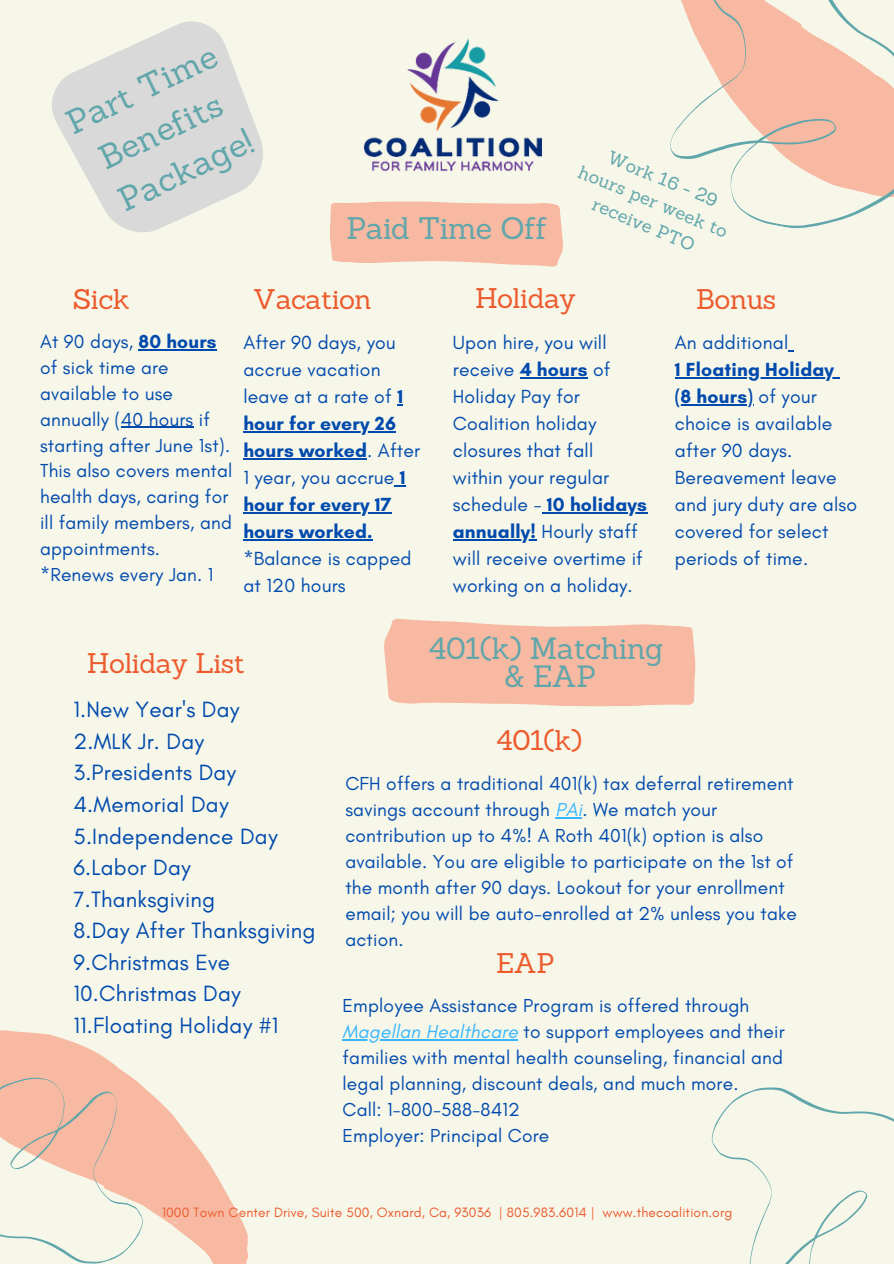
<style>
.page{position:relative;width:894px;height:1264px;background:#fff}
.page>*{position:absolute;margin:0;border:0;box-sizing:border-box;transform-origin:0 0}
.t1{font:33px "Sanchez";color:#61a6ab}
.t2{font:30.45px "Sanchez";letter-spacing:-.02em;color:#61a6ab}
.t3{font:30px "Sanchez";letter-spacing:-.02em;color:#61a6ab}
.t4{font:27.75px "Sanchez";letter-spacing:-.02em;color:#ed5b2d}
.t5{font:22.5px "Glacial Indifference";letter-spacing:.01em;color:#004aad}
.t6{font:19.35px/27px "Glacial Indifference";letter-spacing:.01em;color:#004aad}
.t7{font:700 19.35px "Glacial Indifference";letter-spacing:.01em;color:#004aad}
.t8{font:19.2px/26px "Glacial Indifference";letter-spacing:.01em;color:#004aad}
.t9{font:18px/24.8px "Sanchez";color:#61a6ab;text-align:center}
.t10{font:13.8px "Glacial Indifference";letter-spacing:.01em;color:#ed5b2d}
.s1{font-weight:700}
.s2{font-style:italic;color:#38b6ff}
</style>
<div class="page">
<div style="left:0;top:0;width:893px;height:1263px;background:#f6f6e9"></div>
<svg style="left:0;top:1030px;width:249px;height:233px"></svg>
<svg style="left:711px;top:1087px;width:182px;height:176px"></svg>
<svg style="left:330px;top:201px;width:233px;height:66px;background:#f6bfa8"></svg>
<svg style="left:384px;top:618px;width:312px;height:89px;background:#f6c0a9"></svg>
<svg style="left:52px;top:21px;width:211px;height:211px;fill:#d9d9d9"></svg>
<svg style="left:0;top:1053px;width:162px;height:210px"></svg>
<svg style="left:670px;top:0;width:223px;height:229px"></svg>
<img style="left:364px;top:38px;width:178px;height:133px">
<hr style="left:243px;top:431px;width:153px;height:1px;background:#004aad">
<hr style="left:243px;top:458px;width:124px;height:1px;background:#004aad">
<hr style="left:243px;top:512px;width:148px;height:1px;background:#004aad">
<hr style="left:243px;top:539px;width:129px;height:1px;background:#004aad">
<hr style="left:520px;top:377px;width:67px;height:1px;background:#004aad">
<hr style="left:541px;top:512px;width:106px;height:1px;background:#004aad">
<hr style="left:452px;top:539px;width:84px;height:1px;background:#004aad">
<hr style="left:674px;top:377px;width:160px;height:1px;background:#004aad">
<hr style="left:674px;top:404px;width:79px;height:1px;background:#004aad">
<hr style="left:139px;top:349px;width:78px;height:1px;background:#004aad">
<hr style="left:121px;top:427px;width:72px;height:1px;background:#004aad">
<svg style="left:555px;top:817px;width:27px;height:1px"></svg>
<hr style="left:342px;top:1039px;width:176px;height:1px;background:#38b6ff">
<p class="t1" style="left:59px;top:105px;width:165px;rotate:-26deg">Part Time</p>
<p class="t1" style="left:92px;top:141px;width:134px;rotate:-26deg">Benefits</p>
<p class="t1" style="left:111px;top:183px;width:146px;rotate:-26deg">Package!</p>
<p class="t2" style="left:346px;top:208px;width:202px">Paid Time Off</p>
<p class="t9" style="left:613px;top:144px;width:119px;rotate:23deg">Work 16 - 29</p>
<p class="t9" style="left:584px;top:159px;width:161px;rotate:23deg">hours per week to receive PTO</p>
<p class="t4" style="left:73px;top:281px;width:58px">Sick</p>
<p class="t8" style="left:40px;top:328px;width:194px">At 90 days, <span class="s1">80 hours </span>of sick time are available to use annually (40 hours if starting after June 1st).<br>This also covers mental health days, caring for ill family members, and appointments. *Renews every Jan. 1</p>
<p class="t4" style="left:253px;top:281px;width:120px">Vacation</p>
<p class="t4" style="left:475px;top:280px;width:102px">Holiday</p>
<p class="t4" style="left:696px;top:281px;width:82px">Bonus</p>
<p class="t6" style="left:243px;top:329px;width:178px">After 90 days, you accrue vacation leave at a rate of <span class="s1">1 hour for every 26 hours worked</span>. After<br>1 year, you accrue <span class="s1">1 hour for every 17 hours worked.</span></p>
<p class="t6" style="left:243px;top:545px;width:170px">*Balance is capped at 120 hours</p>
<p class="t6" style="left:452px;top:329px;width:195px">Upon hire, you will receive <span class="s1">4 hours</span> of<br>Holiday Pay for<br>Coalition holiday closures that fall within your regular schedule - <span class="s1">10 holidays annually!</span> Hourly staff will receive overtime if working on a holiday.</p>
<p class="t6" style="left:674px;top:329px;width:115px">An additional</p>
<p class="t7" style="left:674px;top:357px;width:161px">1 Floating Holiday</p>
<p class="t6" style="left:674px;top:383px;width:184px"><span class="s1">(8 hours)</span> of your choice is available after 90 days.<br>Bereavement leave and jury duty are also covered for select periods of time.</p>
<p class="t4" style="left:87px;top:645px;width:160px">Holiday List</p>
<p class="t5" style="left:73px;top:696px;width:167px">1.New Year's Day</p>
<p class="t5" style="left:73px;top:727px;width:132px">2.MLK Jr. Day</p>
<p class="t5" style="left:73px;top:759px;width:164px">3.Presidents Day</p>
<p class="t5" style="left:73px;top:790px;width:157px">4.Memorial Day</p>
<p class="t5" style="left:73px;top:822px;width:205px">5.Independence Day</p>
<p class="t5" style="left:73px;top:853px;width:119px">6.Labor Day</p>
<p class="t5" style="left:73px;top:885px;width:143px">7.Thanksgiving</p>
<p class="t5" style="left:73px;top:916px;width:243px">8.Day After Thanksgiving</p>
<p class="t5" style="left:73px;top:948px;width:158px">9.Christmas Eve</p>
<p class="t5" style="left:73px;top:979px;width:169px">10.Christmas Day</p>
<p class="t5" style="left:73px;top:1011px;width:206px">11.Floating Holiday #1</p>
<p class="t3" style="left:428px;top:629px;width:236px">401(k) Matching</p>
<p class="t3" style="left:504px;top:657px;width:93px">&amp; EAP</p>
<p class="t4" style="left:496px;top:722px;width:88px">401(k)</p>
<p class="t8" style="left:345px;top:770px;width:453px">CFH offers a traditional 401(k) tax deferral retirement savings account through <span class="s2">PAi</span>. We match your contribution up to 4%! A Roth 401(k) option is also available. You are eligible to participate on the 1st of the month after 90 days. Lookout for your enrollment email; you will be auto-enrolled at 2% unless you take action.</p>
<p class="t4" style="left:496px;top:944px;width:60px">EAP</p>
<p class="t8" style="left:342px;top:992px;width:443px">Employee Assistance Program is offered through <span class="s2">Magellan Healthcare</span> to support employees and their families with mental health counseling, financial and legal planning, discount deals, and much more.</p>
<p class="t8" style="left:342px;top:1095px;width:179px">Call: 1-800-588-8412</p>
<p class="t8" style="left:342px;top:1121px;width:208px">Employer: Principal Core</p>
<p class="t10" style="left:162px;top:1203px;width:571px">1000 Town Center Drive, Suite 500, Oxnard, Ca, 93036 | 805.983.6014 | www.thecoalition.org</p>
</div>
